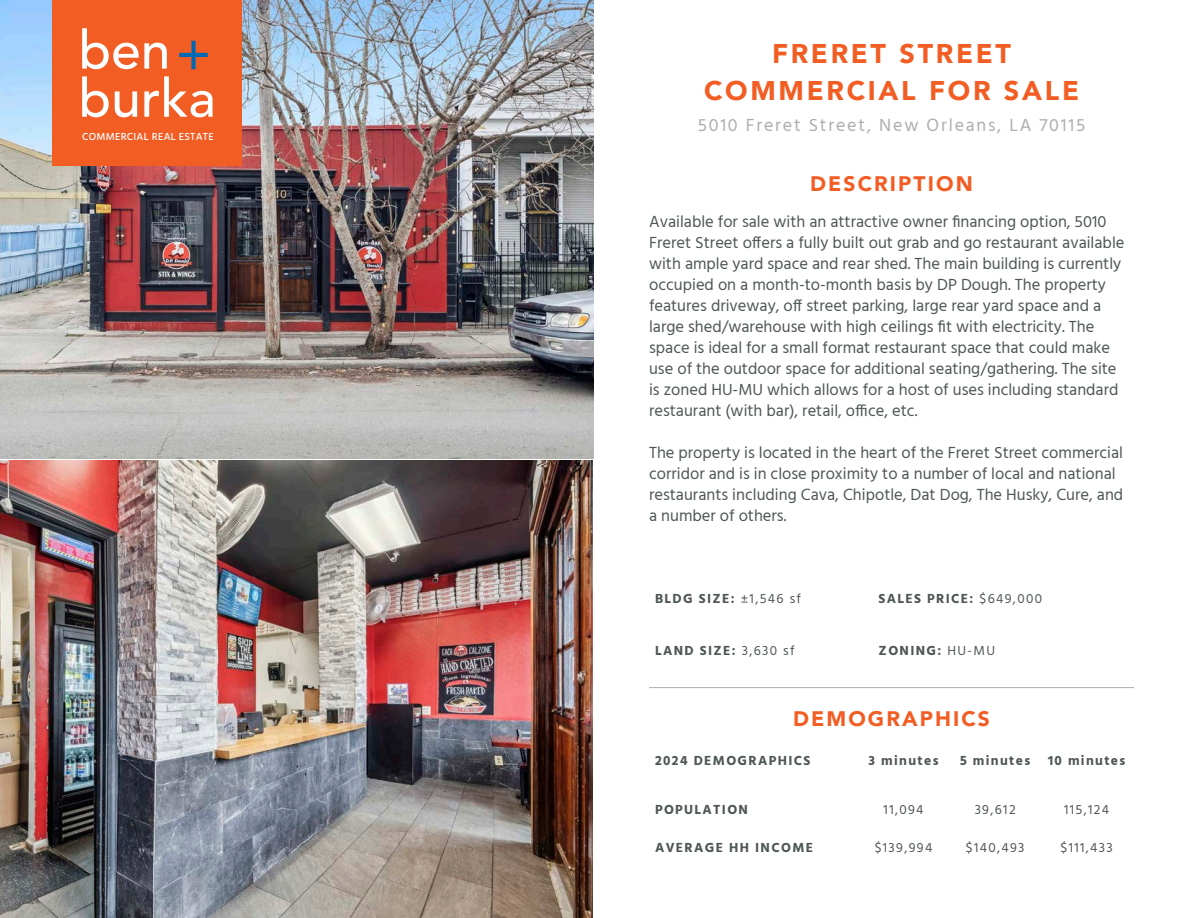
<style>
.page{position:relative;width:1188px;height:918px;background:#fff}
.page>*{position:absolute;margin:0;border:0;box-sizing:border-box;transform-origin:0 0}
.t1{font:900 27px "Avenir";letter-spacing:.1em;color:#f25d23}
.t2{font:900 21px "Avenir";letter-spacing:.1em;color:#f25d23}
.t3{font:18px "Hind";letter-spacing:.1em;color:#aeadad}
.t4{font:16.5px/21px "Hind";color:#4e5656}
.t5{font:700 13.5px "Hind";letter-spacing:.1em;color:#4e5656}
.t6{font:13.5px "Hind";letter-spacing:.1em;color:#4e5656}
.t7{font:500 10.5px "Hind";letter-spacing:.025em;color:#fff}
.s1{font-weight:400}
</style>
<div class="page">
<img style="left:0;top:0;width:594px;height:459px">
<img style="left:0;top:460px;width:592px;height:458px">
<div style="left:53px;top:0;width:189px;height:166px;background:#f25d23"></div>
<svg style="left:82px;top:28px;width:85px;height:41px"></svg>
<svg style="left:179px;top:41px;width:29px;height:28px"></svg>
<svg style="left:82px;top:76px;width:27px;height:41px"></svg>
<svg style="left:115px;top:91px;width:22px;height:26px"></svg>
<svg style="left:144px;top:76px;width:69px;height:41px"></svg>
<hr style="left:649px;top:687px;width:485px;height:1px;background:#aeadad">
<p class="t7" style="left:82px;top:129px;width:133px">COMMERCIAL REAL ESTATE</p>
<p class="t1" style="left:772px;top:30px;width:240px">FRERET STREET</p>
<p class="t1" style="left:704px;top:68px;width:377px">COMMERCIAL FOR SALE</p>
<p class="t3" style="left:698px;top:113px;width:389px">5010 Freret Street, New Orleans, LA 70115</p>
<p class="t2" style="left:810px;top:166px;width:164px">DESCRIPTION</p>
<p class="t4" style="left:649px;top:211px;width:477px">Available for sale with an attractive owner financing option, 5010<br>Freret Street offers a fully built out grab and go restaurant available with ample yard space and rear shed. The main building is currently occupied on a month-to-month basis by DP Dough. The property features driveway, off street parking, large rear yard space and a large shed/warehouse with high ceilings fit with electricity. The space is ideal for a small format restaurant space that could make use of the outdoor space for additional seating/gathering. The site is zoned HU-MU which allows for a host of uses including standard restaurant (with bar), retail, office, etc.</p>
<p class="t4" style="left:649px;top:442px;width:476px">The property is located in the heart of the Freret Street commercial corridor and is in close proximity to a number of local and national restaurants including Cava, Chipotle, Dat Dog, The Husky, Cure, and a number of others.</p>
<p class="t5" style="left:655px;top:590px;width:147px">BLDG SIZE: <span class="s1">±1,546 sf</span></p>
<p class="t5" style="left:879px;top:590px;width:165px">SALES PRICE: <span class="s1">$649,000</span></p>
<p class="t5" style="left:655px;top:643px;width:141px">LAND SIZE: <span class="s1">3,630 sf</span></p>
<p class="t5" style="left:879px;top:643px;width:118px">ZONING: <span class="s1">HU-MU</span></p>
<p class="t2" style="left:793px;top:701px;width:198px">DEMOGRAPHICS</p>
<p class="t5" style="left:655px;top:753px;width:157px">2024 DEMOGRAPHICS</p>
<p class="t5" style="left:869px;top:753px;width:71px">3 minutes</p>
<p class="t5" style="left:960px;top:753px;width:72px">5 minutes</p>
<p class="t5" style="left:1048px;top:753px;width:79px">10 minutes</p>
<p class="t5" style="left:655px;top:801px;width:95px">POPULATION</p>
<p class="t6" style="left:884px;top:800px;width:41px">11,094</p>
<p class="t6" style="left:975px;top:800px;width:43px">39,612</p>
<p class="t6" style="left:1064px;top:800px;width:47px">115,124</p>
<p class="t5" style="left:655px;top:839px;width:160px">AVERAGE HH INCOME</p>
<p class="t6" style="left:875px;top:838px;width:59px">$139,994</p>
<p class="t6" style="left:966px;top:838px;width:60px">$140,493</p>
<p class="t6" style="left:1061px;top:838px;width:54px">$111,433</p>
</div>
